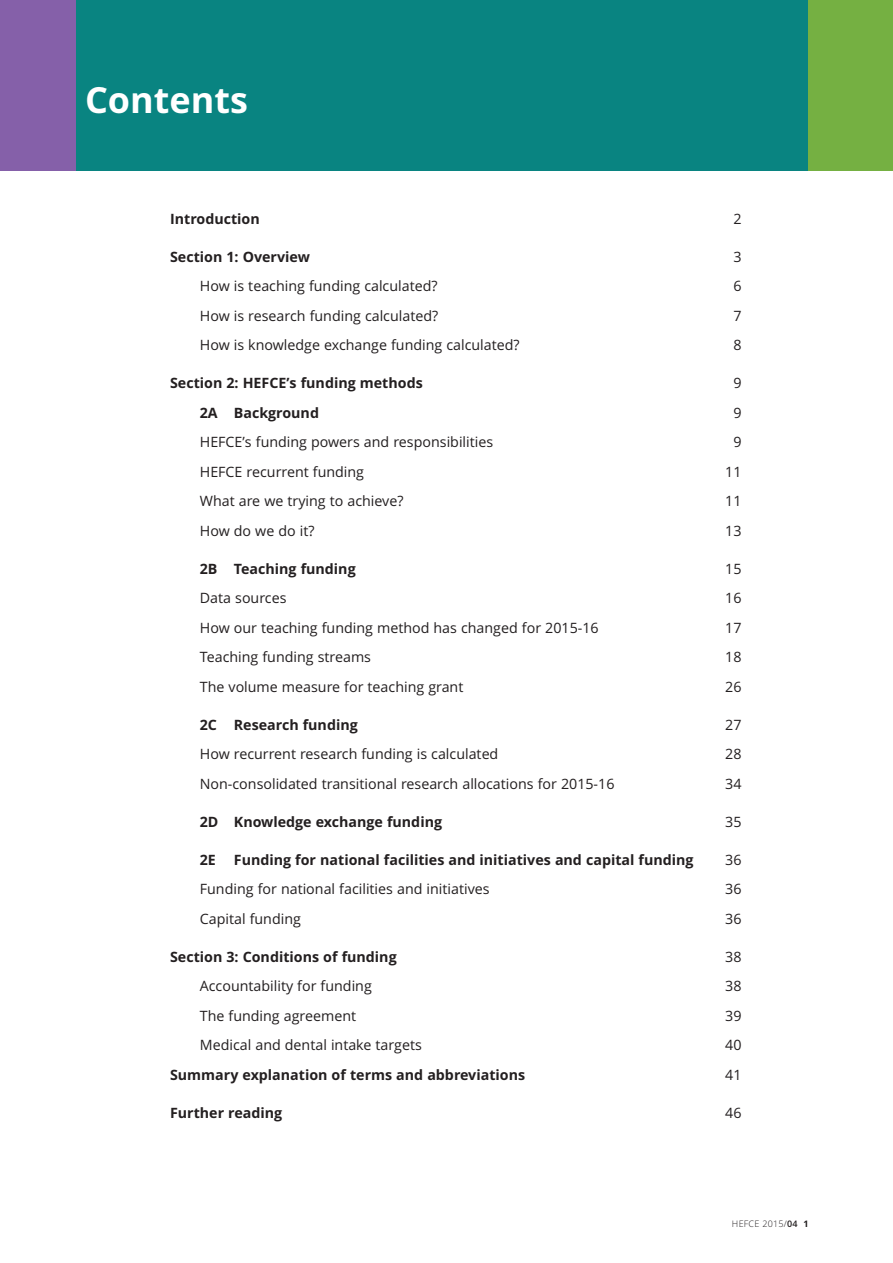
<style>
.page{position:relative;width:893px;height:1263px;background:#fff}
.page>*{position:absolute;margin:0;border:0;box-sizing:border-box;transform-origin:0 0}
.t1{font:700 36px "Open Sans";color:#fff}
.t2{font:14.25px "Open Sans";color:#231f20}
.t3{font:700 14.25px "Open Sans";color:#231f20}
.t4{font:300 9px "Open Sans";letter-spacing:.025em;color:#231f20}
.s1{font-weight:600}
.s2{font-weight:700}
</style>
<div class="page">
<div style="left:0;top:0;width:725px;height:170px;background:#8560a9"></div>
<div style="left:170px;top:0;width:723px;height:170px;background:#75b042"></div>
<div style="left:77px;top:0;width:731px;height:170px;background:#098481"></div>
<h1 class="t1" style="left:85px;top:79px;width:164px">Contents</h1>
<p class="t3" style="left:170px;top:210px;width:91px">Introduction</p>
<p class="t2" style="left:733px;top:210px;width:10px">2</p>
<p class="t3" style="left:170px;top:248px;width:141px">Section 1: Overview</p>
<p class="t2" style="left:733px;top:248px;width:10px">3</p>
<p class="t2" style="left:200px;top:278px;width:239px">How is teaching funding calculated?</p>
<p class="t2" style="left:733px;top:278px;width:10px">6</p>
<p class="t2" style="left:200px;top:307px;width:240px">How is research funding calculated?</p>
<p class="t2" style="left:733px;top:307px;width:10px">7</p>
<p class="t2" style="left:200px;top:337px;width:321px">How is knowledge exchange funding calculated?</p>
<p class="t2" style="left:733px;top:337px;width:10px">8</p>
<p class="t3" style="left:170px;top:375px;width:254px">Section 2: HEFCE’s funding methods</p>
<p class="t2" style="left:733px;top:375px;width:10px">9</p>
<p class="t3" style="left:200px;top:404px;width:121px">2A Background</p>
<p class="t2" style="left:733px;top:404px;width:10px">9</p>
<p class="t2" style="left:200px;top:434px;width:295px">HEFCE’s funding powers and responsibilities</p>
<p class="t2" style="left:733px;top:434px;width:10px">9</p>
<p class="t2" style="left:200px;top:463px;width:166px">HEFCE recurrent funding</p>
<p class="t2" style="left:725px;top:463px;width:18px">11</p>
<p class="t2" style="left:200px;top:493px;width:205px">What are we trying to achieve?</p>
<p class="t2" style="left:725px;top:493px;width:18px">11</p>
<p class="t2" style="left:200px;top:522px;width:116px">How do we do it?</p>
<p class="t2" style="left:725px;top:522px;width:18px">13</p>
<p class="t3" style="left:200px;top:560px;width:157px">2B Teaching funding</p>
<p class="t2" style="left:725px;top:560px;width:18px">15</p>
<p class="t2" style="left:200px;top:590px;width:88px">Data sources</p>
<p class="t2" style="left:725px;top:590px;width:18px">16</p>
<p class="t2" style="left:200px;top:619px;width:400px">How our teaching funding method has changed for 2015-16</p>
<p class="t2" style="left:725px;top:619px;width:18px">17</p>
<p class="t2" style="left:200px;top:649px;width:173px">Teaching funding streams</p>
<p class="t2" style="left:725px;top:649px;width:18px">18</p>
<p class="t2" style="left:200px;top:678px;width:265px">The volume measure for teaching grant</p>
<p class="t2" style="left:725px;top:678px;width:18px">26</p>
<p class="t3" style="left:200px;top:716px;width:159px">2C Research funding</p>
<p class="t2" style="left:725px;top:716px;width:18px">27</p>
<p class="t2" style="left:200px;top:746px;width:300px">How recurrent research funding is calculated</p>
<p class="t2" style="left:725px;top:746px;width:18px">28</p>
<p class="t2" style="left:200px;top:775px;width:416px">Non-consolidated transitional research allocations for 2015-16</p>
<p class="t2" style="left:725px;top:775px;width:18px">34</p>
<p class="t3" style="left:200px;top:813px;width:244px">2D Knowledge exchange funding</p>
<p class="t2" style="left:725px;top:813px;width:18px">35</p>
<p class="t3" style="left:200px;top:851px;width:18px">2E</p>
<p class="t3" style="left:234px;top:851px;width:461px">Funding for national facilities and initiatives and capital funding</p>
<p class="t2" style="left:725px;top:851px;width:18px">36</p>
<p class="t2" style="left:200px;top:881px;width:291px">Funding for national facilities and initiatives</p>
<p class="t2" style="left:725px;top:881px;width:18px">36</p>
<p class="t2" style="left:200px;top:910px;width:103px">Capital funding</p>
<p class="t2" style="left:725px;top:910px;width:18px">36</p>
<p class="t3" style="left:170px;top:948px;width:228px">Section 3: Conditions of funding</p>
<p class="t2" style="left:725px;top:948px;width:18px">38</p>
<p class="t2" style="left:200px;top:978px;width:174px">Accountability for funding</p>
<p class="t2" style="left:725px;top:978px;width:18px">38</p>
<p class="t2" style="left:200px;top:1007px;width:158px">The funding agreement</p>
<p class="t2" style="left:725px;top:1007px;width:18px">39</p>
<p class="t2" style="left:200px;top:1037px;width:223px">Medical and dental intake targets</p>
<p class="t2" style="left:725px;top:1037px;width:18px">40</p>
<p class="t3" style="left:170px;top:1066px;width:357px">Summary explanation of terms and abbreviations</p>
<p class="t2" style="left:725px;top:1066px;width:18px">41</p>
<p class="t3" style="left:170px;top:1104px;width:114px">Further reading</p>
<p class="t2" style="left:725px;top:1104px;width:18px">46</p>
<p class="t4" style="left:732px;top:1219px;width:78px">HEFCE 2015/<span class="s1">04</span> <span class="s2">1</span></p>
</div>
